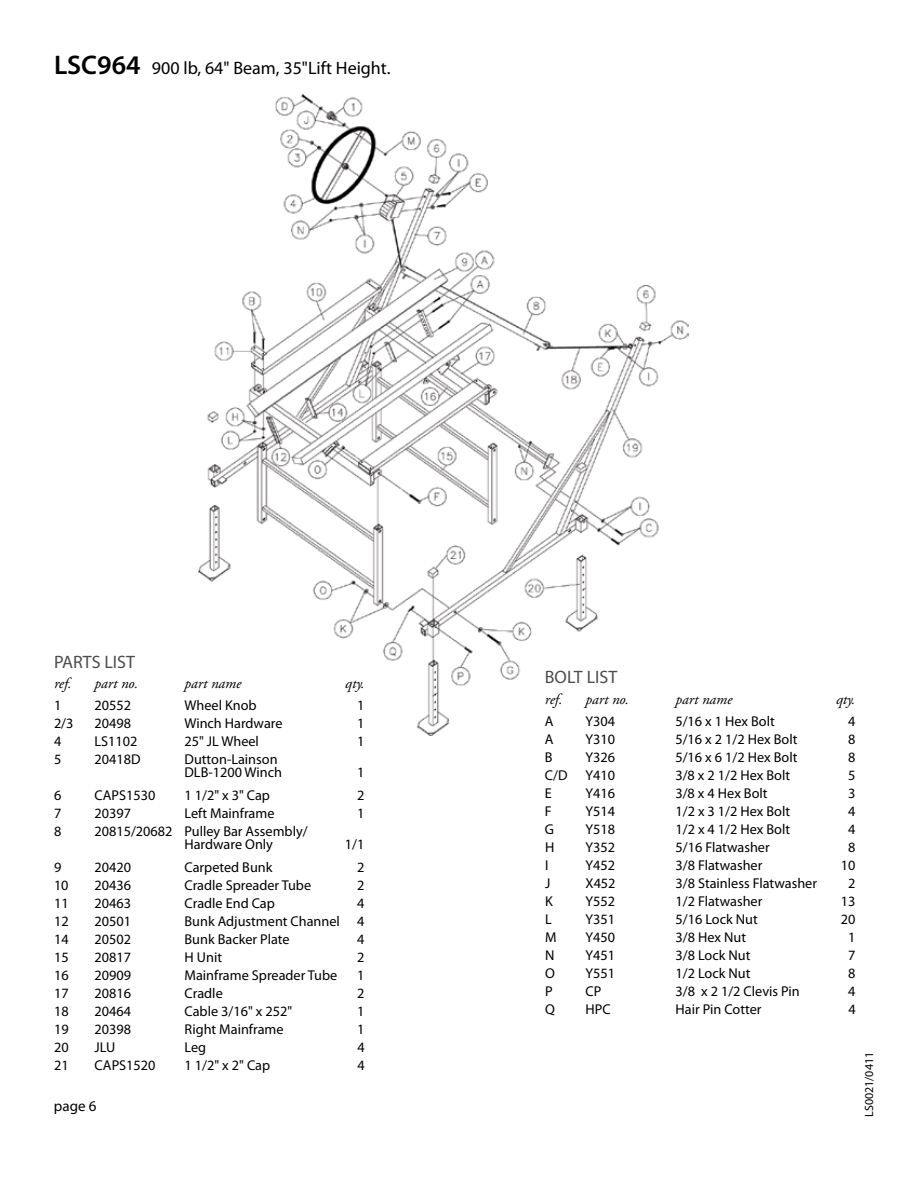
<style>
.page{position:relative;width:918px;height:1188px;background:#fff}
.page>*{position:absolute;margin:0;border:0;box-sizing:border-box;transform-origin:0 0}
.t1{font:18px "Myriad Pro";color:#000}
.t2{font:18px "Myriad Pro";color:#4c4d4f}
.t3{font:italic 15px "Adobe Garamond Pro";color:#000}
.t4{font:15px "Myriad Pro";color:#000}
.t5{font:14.25px/13.5px "Myriad Pro";color:#000}
.t6{font:12px "Myriad Pro";color:#000}
.s1{font-weight:600;font-size:27px}
</style>
<div class="page">
<img style="left:198px;top:94px;width:491px;height:642px">
<p class="t1" style="left:54px;top:57px;width:338px"><span class="s1">LSC964</span> 900 lb, 64" Beam, 35"Lift Height.</p>
<p class="t2" style="left:54px;top:650px;width:83px">PARTS LIST</p>
<p class="t3" style="left:54px;top:674px;width:19px">ref.</p>
<p class="t3" style="left:94px;top:674px;width:45px">part no.</p>
<p class="t3" style="left:184px;top:674px;width:58px">part name</p>
<p class="t3" style="left:345px;top:674px;width:21px">qty.</p>
<p class="t5" style="left:54px;top:698px;width:9px">1</p>
<p class="t5" style="left:94px;top:698px;width:38px">20552</p>
<p class="t5" style="left:185px;top:698px;width:74px">Wheel Knob</p>
<p class="t5" style="left:357px;top:698px;width:9px">1</p>
<p class="t5" style="left:54px;top:716px;width:21px">2/3</p>
<p class="t5" style="left:95px;top:716px;width:38px">20498</p>
<p class="t5" style="left:185px;top:716px;width:100px">Winch Hardware</p>
<p class="t5" style="left:357px;top:716px;width:9px">1</p>
<p class="t5" style="left:54px;top:734px;width:9px">4</p>
<p class="t5" style="left:95px;top:734px;width:44px">LS1102</p>
<p class="t5" style="left:185px;top:734px;width:76px">25" JL Wheel</p>
<p class="t5" style="left:357px;top:734px;width:9px">1</p>
<p class="t5" style="left:54px;top:752px;width:9px">5</p>
<p class="t5" style="left:95px;top:752px;width:48px">20418D</p>
<p class="t5" style="left:185px;top:752px;width:99px">Dutton-Lainson<br>DLB-1200 Winch</p>
<p class="t5" style="left:357px;top:766px;width:9px">1</p>
<p class="t5" style="left:54px;top:788px;width:9px">6</p>
<p class="t5" style="left:95px;top:788px;width:62px">CAPS1530</p>
<p class="t5" style="left:185px;top:788px;width:87px">1 1/2" x 3" Cap</p>
<p class="t5" style="left:357px;top:788px;width:9px">2</p>
<p class="t5" style="left:54px;top:806px;width:9px">7</p>
<p class="t5" style="left:95px;top:806px;width:38px">20397</p>
<p class="t5" style="left:185px;top:806px;width:92px">Left Mainframe</p>
<p class="t5" style="left:357px;top:806px;width:9px">1</p>
<p class="t5" style="left:54px;top:824px;width:9px">8</p>
<p class="t5" style="left:185px;top:824px;width:125px;text-indent:-90px">20815/20682 Pulley Bar Assembly/<br>Hardware Only</p>
<p class="t5" style="left:345px;top:838px;width:21px">1/1</p>
<p class="t5" style="left:54px;top:860px;width:9px">9</p>
<p class="t5" style="left:94px;top:860px;width:38px">20420</p>
<p class="t5" style="left:185px;top:860px;width:89px">Carpeted Bunk</p>
<p class="t5" style="left:357px;top:860px;width:9px">2</p>
<p class="t5" style="left:54px;top:878px;width:16px">10</p>
<p class="t5" style="left:95px;top:878px;width:38px">20436</p>
<p class="t5" style="left:185px;top:878px;width:128px">Cradle Spreader Tube</p>
<p class="t5" style="left:357px;top:878px;width:9px">2</p>
<p class="t5" style="left:54px;top:896px;width:16px">11</p>
<p class="t5" style="left:95px;top:896px;width:38px">20463</p>
<p class="t5" style="left:185px;top:896px;width:92px">Cradle End Cap</p>
<p class="t5" style="left:357px;top:896px;width:9px">4</p>
<p class="t5" style="left:54px;top:914px;width:16px">12</p>
<p class="t5" style="left:95px;top:914px;width:38px">20501</p>
<p class="t5" style="left:185px;top:914px;width:182px">Bunk Adjustment Channel 4</p>
<p class="t5" style="left:54px;top:932px;width:16px">14</p>
<p class="t5" style="left:95px;top:932px;width:38px">20502</p>
<p class="t5" style="left:185px;top:932px;width:107px">Bunk Backer Plate</p>
<p class="t5" style="left:357px;top:932px;width:9px">4</p>
<p class="t5" style="left:54px;top:950px;width:16px">15</p>
<p class="t5" style="left:95px;top:950px;width:38px">20817</p>
<p class="t5" style="left:185px;top:950px;width:39px">H Unit</p>
<p class="t5" style="left:357px;top:950px;width:9px">2</p>
<p class="t5" style="left:54px;top:968px;width:16px">16</p>
<p class="t5" style="left:95px;top:968px;width:38px">20909</p>
<p class="t5" style="left:185px;top:968px;width:154px">Mainframe Spreader Tube</p>
<p class="t5" style="left:357px;top:968px;width:9px">1</p>
<p class="t5" style="left:54px;top:986px;width:16px">17</p>
<p class="t5" style="left:95px;top:986px;width:38px">20816</p>
<p class="t5" style="left:185px;top:986px;width:40px">Cradle</p>
<p class="t5" style="left:357px;top:986px;width:9px">2</p>
<p class="t5" style="left:54px;top:1004px;width:16px">18</p>
<p class="t5" style="left:95px;top:1004px;width:38px">20464</p>
<p class="t5" style="left:185px;top:1004px;width:109px">Cable 3/16" x 252"</p>
<p class="t5" style="left:357px;top:1004px;width:9px">1</p>
<p class="t5" style="left:54px;top:1022px;width:16px">19</p>
<p class="t5" style="left:95px;top:1022px;width:38px">20398</p>
<p class="t5" style="left:185px;top:1022px;width:100px">Right Mainframe</p>
<p class="t5" style="left:357px;top:1022px;width:9px">1</p>
<p class="t5" style="left:54px;top:1040px;width:16px">20</p>
<p class="t5" style="left:95px;top:1040px;width:22px">JLU</p>
<p class="t5" style="left:185px;top:1040px;width:23px">Leg</p>
<p class="t5" style="left:357px;top:1040px;width:9px">4</p>
<p class="t5" style="left:54px;top:1058px;width:16px">21</p>
<p class="t5" style="left:95px;top:1058px;width:62px">CAPS1520</p>
<p class="t5" style="left:185px;top:1058px;width:87px">1 1/2" x 2" Cap</p>
<p class="t5" style="left:357px;top:1058px;width:9px">4</p>
<p class="t4" style="left:54px;top:1097px;width:33px">page</p>
<p class="t2" style="left:545px;top:666px;width:74px">BOLT LIST</p>
<p class="t3" style="left:545px;top:690px;width:19px">ref.</p>
<p class="t3" style="left:585px;top:690px;width:45px">part no.</p>
<p class="t3" style="left:675px;top:690px;width:58px">part name</p>
<p class="t3" style="left:836px;top:690px;width:21px">qty.</p>
<p class="t5" style="left:545px;top:714px;width:10px">A</p>
<p class="t5" style="left:585px;top:714px;width:31px">Y304</p>
<p class="t5" style="left:675px;top:714px;width:101px">5/16 x 1 Hex Bolt</p>
<p class="t5" style="left:848px;top:714px;width:9px">4</p>
<p class="t5" style="left:545px;top:732px;width:10px">A</p>
<p class="t5" style="left:585px;top:732px;width:31px">Y310</p>
<p class="t5" style="left:675px;top:732px;width:124px">5/16 x 2 1/2 Hex Bolt</p>
<p class="t5" style="left:848px;top:732px;width:9px">8</p>
<p class="t5" style="left:545px;top:750px;width:9px">B</p>
<p class="t5" style="left:585px;top:750px;width:31px">Y326</p>
<p class="t5" style="left:675px;top:750px;width:124px">5/16 x 6 1/2 Hex Bolt</p>
<p class="t5" style="left:848px;top:750px;width:9px">8</p>
<p class="t5" style="left:545px;top:768px;width:24px">C/D</p>
<p class="t5" style="left:585px;top:768px;width:31px">Y410</p>
<p class="t5" style="left:675px;top:768px;width:116px">3/8 x 2 1/2 Hex Bolt</p>
<p class="t5" style="left:848px;top:768px;width:9px">5</p>
<p class="t5" style="left:545px;top:786px;width:9px">E</p>
<p class="t5" style="left:585px;top:786px;width:31px">Y416</p>
<p class="t5" style="left:675px;top:786px;width:94px">3/8 x 4 Hex Bolt</p>
<p class="t5" style="left:848px;top:786px;width:9px">3</p>
<p class="t5" style="left:545px;top:804px;width:8px">F</p>
<p class="t5" style="left:585px;top:804px;width:31px">Y514</p>
<p class="t5" style="left:675px;top:804px;width:116px">1/2 x 3 1/2 Hex Bolt</p>
<p class="t5" style="left:848px;top:804px;width:9px">4</p>
<p class="t5" style="left:545px;top:822px;width:11px">G</p>
<p class="t5" style="left:585px;top:822px;width:31px">Y518</p>
<p class="t5" style="left:675px;top:822px;width:116px">1/2 x 4 1/2 Hex Bolt</p>
<p class="t5" style="left:848px;top:822px;width:9px">4</p>
<p class="t5" style="left:545px;top:840px;width:11px">H</p>
<p class="t5" style="left:586px;top:840px;width:31px">Y352</p>
<p class="t5" style="left:676px;top:840px;width:96px">5/16 Flatwasher</p>
<p class="t5" style="left:848px;top:840px;width:9px">8</p>
<p class="t5" style="left:545px;top:858px;width:5px">I</p>
<p class="t5" style="left:586px;top:858px;width:31px">Y452</p>
<p class="t5" style="left:676px;top:858px;width:88px">3/8 Flatwasher</p>
<p class="t5" style="left:841px;top:858px;width:16px">10</p>
<p class="t5" style="left:545px;top:876px;width:7px">J</p>
<p class="t5" style="left:586px;top:876px;width:32px">X452</p>
<p class="t5" style="left:676px;top:876px;width:143px">3/8 Stainless Flatwasher</p>
<p class="t5" style="left:848px;top:876px;width:9px">2</p>
<p class="t5" style="left:545px;top:894px;width:9px">K</p>
<p class="t5" style="left:586px;top:894px;width:31px">Y552</p>
<p class="t5" style="left:676px;top:894px;width:88px">1/2 Flatwasher</p>
<p class="t5" style="left:841px;top:894px;width:16px">13</p>
<p class="t5" style="left:545px;top:912px;width:8px">L</p>
<p class="t5" style="left:586px;top:912px;width:31px">Y351</p>
<p class="t5" style="left:676px;top:912px;width:84px">5/16 Lock Nut</p>
<p class="t5" style="left:841px;top:912px;width:16px">20</p>
<p class="t5" style="left:545px;top:930px;width:13px">M</p>
<p class="t5" style="left:586px;top:930px;width:31px">Y450</p>
<p class="t5" style="left:676px;top:930px;width:72px">3/8 Hex Nut</p>
<p class="t5" style="left:848px;top:930px;width:9px">1</p>
<p class="t5" style="left:545px;top:948px;width:11px">N</p>
<p class="t5" style="left:586px;top:948px;width:31px">Y451</p>
<p class="t5" style="left:676px;top:948px;width:76px">3/8 Lock Nut</p>
<p class="t5" style="left:848px;top:948px;width:9px">7</p>
<p class="t5" style="left:545px;top:966px;width:11px">O</p>
<p class="t5" style="left:586px;top:966px;width:31px">Y551</p>
<p class="t5" style="left:676px;top:966px;width:76px">1/2 Lock Nut</p>
<p class="t5" style="left:848px;top:966px;width:9px">8</p>
<p class="t5" style="left:545px;top:984px;width:9px">P</p>
<p class="t5" style="left:586px;top:984px;width:17px">CP</p>
<p class="t5" style="left:676px;top:984px;width:126px">3/8 x 2 1/2 Clevis Pin</p>
<p class="t5" style="left:848px;top:984px;width:9px">4</p>
<p class="t5" style="left:545px;top:1002px;width:11px">Q</p>
<p class="t5" style="left:586px;top:1002px;width:27px">HPC</p>
<p class="t5" style="left:676px;top:1002px;width:87px">Hair Pin Cotter</p>
<p class="t5" style="left:848px;top:1002px;width:9px">4</p>
<p class="t6" style="left:862px;top:1117px;width:66px;rotate:-90deg">LS0021/0411</p>
</div>
